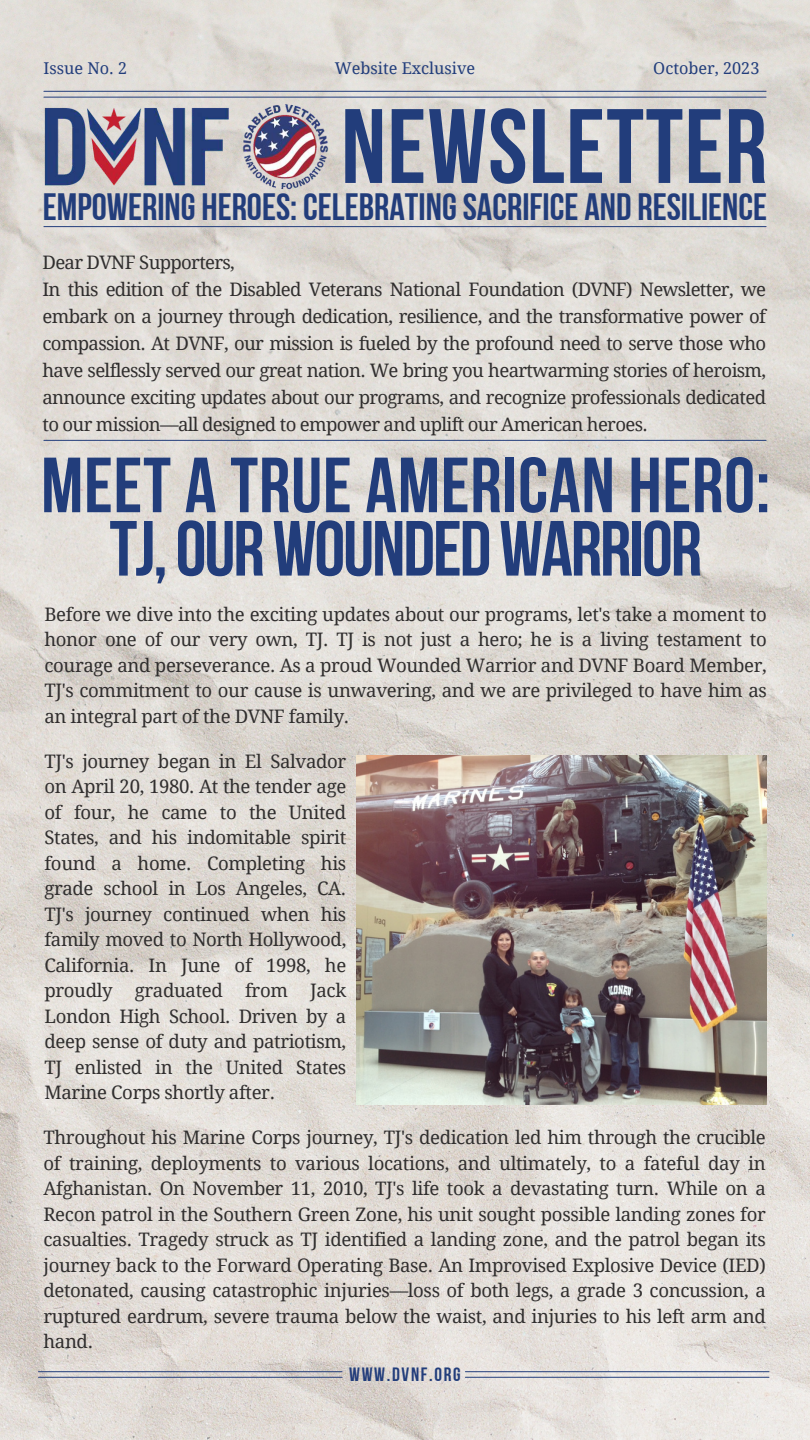
<style>
.page{position:relative;width:810px;height:1440px;background:#fff}
.page>*{position:absolute;margin:0;border:0;box-sizing:border-box;transform-origin:0 0}
.t1{font:105.5px "Bebas Neue Cyrillic";letter-spacing:.01em;color:#223d7b}
.t2{font:78px "Bebas Neue Cyrillic";letter-spacing:.01em;color:#223d7b}
.t3{font:78px "Bebas Neue Cyrillic";letter-spacing:-.025em;color:#223d7b}
.t4{font:38px "Bebas Neue Cyrillic";color:#223d7b}
.t5{font:19.2px "Bebas Neue Cyrillic";letter-spacing:.09em;color:#223d7b}
.t6{font:18.6px/25.5px "Droid Serif";letter-spacing:-.035em;color:#302e2e;text-align:justify}
.t7{font:16.3px "Droid Serif";color:#223d7b}
</style>
<div class="page">
<img style="left:0;top:0;width:810px;height:1440px">
<hr style="left:44px;top:226px;width:722px;height:1px;background:#223d7b">
<hr style="left:44px;top:97px;width:722px;height:1px;background:#223d7b">
<hr style="left:44px;top:91px;width:722px;height:1px;background:#223d7b">
<hr style="left:44px;top:440px;width:722px;height:1px;background:#223d7b">
<img style="left:36px;top:101px;width:302px;height:92px">
<hr style="left:38px;top:1377px;width:304px;height:1px;background:#223d7b">
<hr style="left:38px;top:1371px;width:304px;height:1px;background:#223d7b">
<hr style="left:465px;top:1377px;width:304px;height:1px;background:#223d7b">
<hr style="left:465px;top:1371px;width:304px;height:1px;background:#223d7b">
<img style="left:357px;top:755px;width:409px;height:349px">
<p class="t7" style="left:43px;top:57px;width:85px">Issue No. 2</p>
<p class="t7" style="left:335px;top:57px;width:142px">Website Exclusive</p>
<p class="t7" style="left:653px;top:57px;width:108px">October, 2023</p>
<h1 class="t1" style="left:341px;top:88px;width:427px">NEWSLETTER</h1>
<h3 class="t4" style="left:43px;top:186px;width:726px">EMPOWERING HEROES: CELEBRATING SACRIFICE AND RESILIENCE</h3>
<p class="t6" style="left:43px;top:249px;width:725px;line-height:27px;text-align:left">Dear DVNF Supporters,<br>In this edition of the Disabled Veterans National Foundation (DVNF) Newsletter, we embark on a journey through dedication, resilience, and the transformative power of compassion. At DVNF, our mission is fueled by the profound need to serve those who have selflessly served our great nation. We bring you heartwarming stories of heroism, announce exciting updates about our programs, and recognize professionals dedicated to our mission—all designed to empower and uplift our American heroes.</p>
<h2 class="t2" style="left:41px;top:442px;width:731px">MEET A TRUE AMERICAN HERO:</h2>
<h2 class="t3" style="left:109px;top:506px;width:594px">TJ, OUR WOUNDED WARRIOR</h2>
<p class="t6" style="left:44px;top:601px;width:724px">Before we dive into the exciting updates about our programs, let's take a moment to honor one of our very own, TJ. TJ is not just a hero; he is a living testament to courage and perseverance. As a proud Wounded Warrior and DVNF Board Member, TJ's commitment to our cause is unwavering, and we are privileged to have him as an integral part of the DVNF family.</p>
<p class="t6" style="left:44px;top:748px;width:303px">TJ's journey began in El Salvador on April 20, 1980. At the tender age of four, he came to the United States, and his indomitable spirit found a home. Completing his grade school in Los Angeles, CA.<br>TJ's journey continued when his family moved to North Hollywood, California. In June of 1998, he proudly graduated from Jack London High School. Driven by a deep sense of duty and patriotism, TJ enlisted in the United States Marine Corps shortly after.</p>
<p class="t6" style="left:44px;top:1124px;width:724px">Throughout his Marine Corps journey, TJ's dedication led him through the crucible of training, deployments to various locations, and ultimately, to a fateful day in Afghanistan. On November 11, 2010, TJ's life took a devastating turn. While on a Recon patrol in the Southern Green Zone, his unit sought possible landing zones for casualties. Tragedy struck as TJ identified a landing zone, and the patrol began its journey back to the Forward Operating Base. An Improvised Explosive Device (IED) detonated, causing catastrophic injuries—loss of both legs, a grade 3 concussion, a ruptured eardrum, severe trauma below the waist, and injuries to his left arm and hand.</p>
<p class="t5" style="left:349px;top:1364px;width:113px">WWW.DVNF.ORG</p>
</div>
